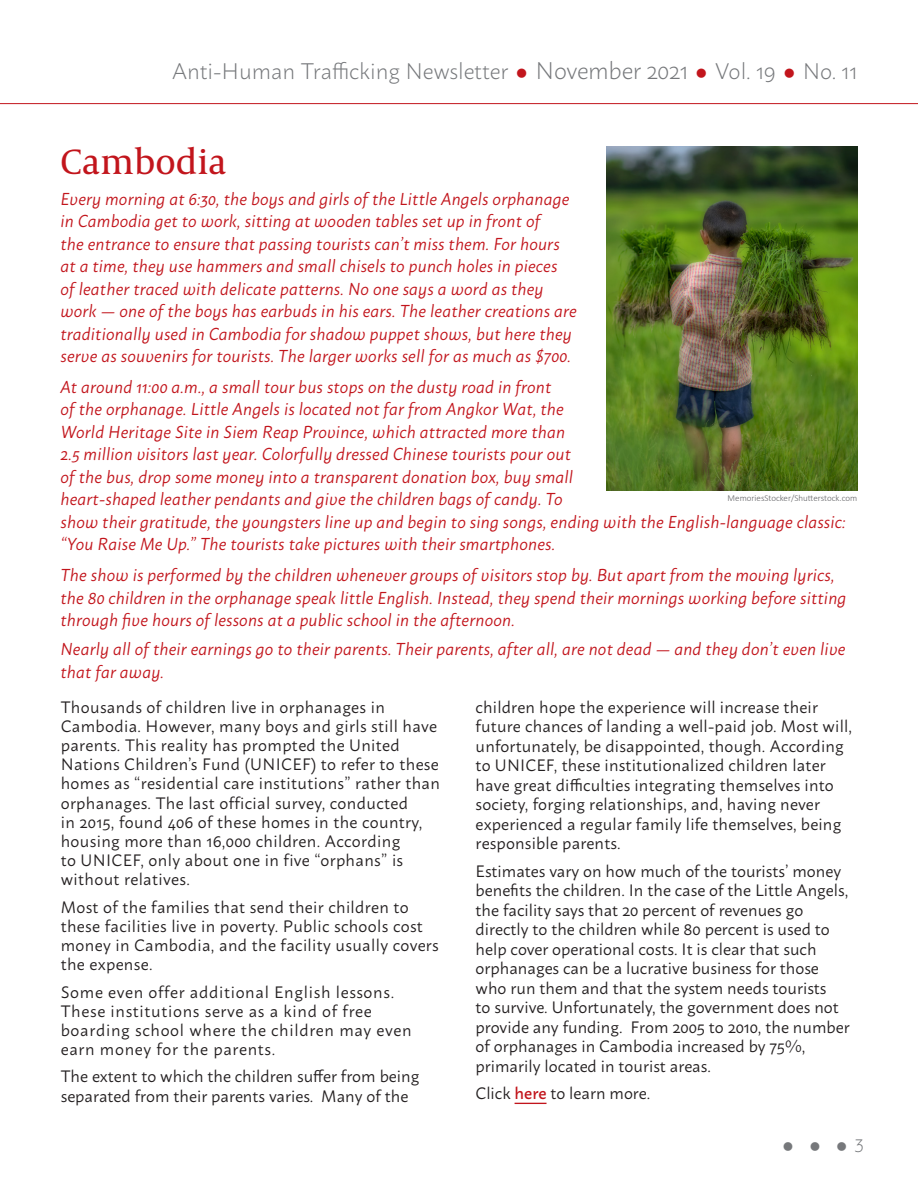
<style>
.page{position:relative;width:918px;height:1188px;background:#fff}
.page>*{position:absolute;margin:0;border:0;box-sizing:border-box;transform-origin:0 0}
.t1{font:36px "Capitolium News 2";color:#c2151c}
.t2{font:300 22.5px "Macho";letter-spacing:-.005em;color:#76787b}
.t3{font:300 18px "Macho";color:#76787b}
.t4{font:italic 17.25px/22.5px "Macho";letter-spacing:.01em;color:#c2151c}
.t5{font:16.5px/19.5px "Macho";letter-spacing:.01em;color:#231f20}
.t6{font:16.5px/19.2px "Macho";letter-spacing:.04em;color:#231f20}
.t7{font:300 9px "Calibri";color:#636366}
.s1{color:#c2151c}
.s2{font-size:24px}
.s3{font-weight:500;color:#c2151c}
</style>
<div class="page">
<hr style="left:0;top:103px;width:918px;height:1px;background:#c2151c">
<hr style="left:515px;top:1103px;width:32px;height:1px;background:#c2151c">
<img style="left:607px;top:147px;width:250px;height:344px">
<p class="t2" style="left:172px;top:52px;width:687px">Anti-Human Trafficking Newsletter <span class="s1">●</span> <span class="s2">November 2021</span> <span class="s1">●</span> Vol. 19 <span class="s1">●</span> No. 11</p>
<p class="t1" style="left:60px;top:137px;width:168px">Cambodia</p>
<p class="t4" style="left:60px;top:186px;width:518px">Every morning at 6:30, the boys and girls of the Little Angels orphanage in Cambodia get to work, sitting at wooden tables set up in front of<br>the entrance to ensure that passing tourists can’t miss them. For hours at a time, they use hammers and small chisels to punch holes in pieces<br>of leather traced with delicate patterns. No one says a word as they work — one of the boys has earbuds in his ears. The leather creations are traditionally used in Cambodia for shadow puppet shows, but here they serve as souvenirs for tourists. The larger works sell for as much as $700.</p>
<p class="t4" style="left:60px;top:374px;width:787px">At around 11:00 a.m., a small tour bus stops on the dusty road in front<br>of the orphanage. Little Angels is located not far from Angkor Wat, the<br>World Heritage Site in Siem Reap Province, which attracted more than<br>2.5 million visitors last year. Colorfully dressed Chinese tourists pour out<br>of the bus, drop some money into a transparent donation box, buy small<br>heart-shaped leather pendants and give the children bags of candy. To<br>show their gratitude, the youngsters line up and begin to sing songs, ending with the English-language classic: “You Raise Me Up.” The tourists take pictures with their smartphones.</p>
<p class="t4" style="left:60px;top:562px;width:787px">The show is performed by the children whenever groups of visitors stop by. But apart from the moving lyrics, the 80 children in the orphanage speak little English. Instead, they spend their mornings working before sitting through five hours of lessons at a public school in the afternoon.</p>
<p class="t4" style="left:60px;top:637px;width:787px">Nearly all of their earnings go to their parents. Their parents, after all, are not dead — and they don’t even live that far away.</p>
<p class="t5" style="left:61px;top:695px;width:381px">Thousands of children live in orphanages in Cambodia. However, many boys and girls still have parents. This reality has prompted the United Nations Children’s Fund (UNICEF) to refer to these homes as “residential care institutions” rather than orphanages. The last official survey, conducted<br>in 2015, found 406 of these homes in the country, housing more than 16,000 children. According<br>to UNICEF, only about one in five “orphans” is without relatives.</p>
<p class="t5" style="left:61px;top:896px;width:380px">Most of the families that send their children to these facilities live in poverty. Public schools cost money in Cambodia, and the facility usually covers the expense.</p>
<p class="t6" style="left:61px;top:980px;width:352px">Some even offer additional English lessons.<br>These institutions serve as a kind of free boarding school where the children may even earn money for the parents.</p>
<p class="t5" style="left:61px;top:1065px;width:360px">The extent to which the children suffer from being separated from their parents varies. Many of the</p>
<p class="t7" style="left:728px;top:492px;width:131px">MemoriesStocker/Shutterstock.com</p>
<p class="t5" style="left:476px;top:695px;width:378px">children hope the experience will increase their future chances of landing a well-paid job. Most will, unfortunately, be disappointed, though. According to UNICEF, these institutionalized children later have great difficulties integrating themselves into society, forging relationships, and, having never experienced a regular family life themselves, being responsible parents.</p>
<p class="t5" style="left:476px;top:859px;width:376px">Estimates vary on how much of the tourists’ money benefits the children. In the case of the Little Angels, the facility says that 20 percent of revenues go directly to the children while 80 percent is used to help cover operational costs. It is clear that such orphanages can be a lucrative business for those who run them and that the system needs tourists<br>to survive. Unfortunately, the government does not provide any funding. From 2005 to 2010, the number of orphanages in Cambodia increased by 75%, primarily located in tourist areas.</p>
<p class="t5" style="left:476px;top:1082px;width:176px">Click <span class="s3">here</span> to learn more.</p>
<p class="t3" style="left:782px;top:1130px;width:83px">●●●3</p>
</div>
